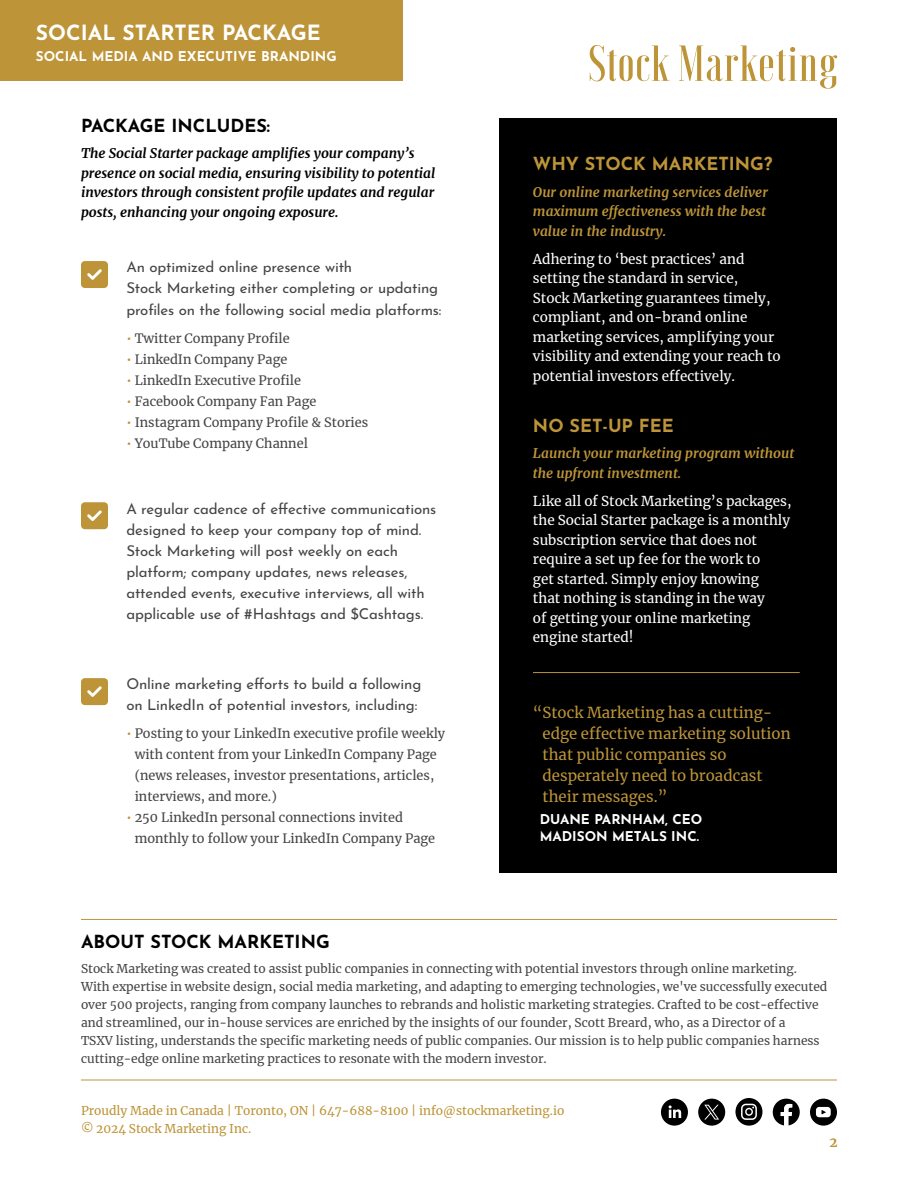
<style>
.page{position:relative;width:918px;height:1188px;background:#fff}
.page>*{position:absolute;margin:0;border:0;box-sizing:border-box;transform-origin:0 0}
.t1{font:700 21px "Josefin Sans";color:#fff}
.t2{font:700 18px "Josefin Sans";color:#000}
.t3{font:700 18px "Josefin Sans";color:#bd9438}
.t4{font:15px/21px "Josefin Sans";letter-spacing:-.01em;color:#444}
.t5{font:15px/21px "Merriweather";color:#bd9438}
.t6{font:13.5px/19.5px "Merriweather";color:#fff}
.t7{font:italic 700 13.5px/19.5px "Merriweather";color:#000}
.t8{font:italic 700 13.5px/19.5px "Merriweather";color:#bd9438}
.t9{font:700 13.5px/16.2px "Josefin Sans";color:#fff}
.t10{font:700 13.5px "Merriweather";color:#bd9438}
.t11{font:12.75px/21px "Merriweather";color:#444}
.t12{font:12px/18px "Merriweather";color:#444}
.t13{font:12px/18px "Merriweather";color:#bd9438}
.s1{color:#bd9438}
</style>
<div class="page">
<hr style="left:81px;top:1080px;width:756px;height:1px;background:#bd9438">
<svg style="left:773px;top:1099px;width:27px;height:27px"></svg>
<div style="left:661px;top:1099px;width:27px;height:27px;background:#000;border-radius:50%"></div>
<svg style="left:669px;top:1105px;width:12px;height:13px"></svg>
<div style="left:810px;top:1099px;width:27px;height:27px;background:#000;border-radius:50%"></div>
<svg style="left:816px;top:1107px;width:15px;height:10px"></svg>
<div style="left:735px;top:1098px;width:27px;height:28px;background:#000;border-radius:50%"></div>
<svg style="left:741px;top:1104px;width:16px;height:16px"></svg>
<div style="left:698px;top:1099px;width:27px;height:27px;background:#000;border-radius:50%"></div>
<svg style="left:704px;top:1105px;width:15px;height:15px"></svg>
<div style="left:500px;top:118px;width:337px;height:755px;background:#000"></div>
<svg style="left:81px;top:261px;width:27px;height:27px"></svg>
<svg style="left:81px;top:502px;width:27px;height:27px"></svg>
<svg style="left:81px;top:678px;width:27px;height:27px"></svg>
<hr style="left:533px;top:672px;width:267px;height:1px;background:#bd9438">
<hr style="left:81px;top:919px;width:756px;height:1px;background:#bd9438">
<div style="left:0;top:0;width:403px;height:81px;background:#bd9438"></div>
<svg style="left:590px;top:45px;width:79px;height:36px"></svg>
<svg style="left:679px;top:45px;width:158px;height:44px"></svg>
<h1 class="t1" style="left:36px;top:14px;width:286px">SOCIAL STARTER PACKAGE</h1>
<p class="t9" style="left:36px;top:46px;width:302px">SOCIAL MEDIA AND EXECUTIVE BRANDING</p>
<h2 class="t2" style="left:81px;top:110px;width:191px">PACKAGE INCLUDES:</h2>
<p class="t7" style="left:81px;top:143px;width:356px">The Social Starter package amplifies your company’s presence on social media, ensuring visibility to potential investors through consistent profile updates and regular posts, enhancing your ongoing exposure.</p>
<h2 class="t3" style="left:533px;top:148px;width:241px">WHY STOCK MARKETING?</h2>
<p class="t8" style="left:533px;top:182px;width:236px">Our online marketing services deliver maximum effectiveness with the best value in the industry.</p>
<p class="t4" style="left:126px;top:255px;width:317px">An optimized online presence with<br>Stock Marketing either completing or updating profiles on the following social media platforms:</p>
<p class="t11" style="left:126px;top:327px;width:165px"><span class="s1">•</span> Twitter Company Profile</p>
<p class="t11" style="left:126px;top:348px;width:163px"><span class="s1">•</span> LinkedIn Company Page</p>
<p class="t11" style="left:126px;top:369px;width:176px"><span class="s1">•</span> LinkedIn Executive Profile</p>
<p class="t11" style="left:126px;top:390px;width:192px"><span class="s1">•</span> Facebook Company Fan Page</p>
<p class="t11" style="left:126px;top:411px;width:243px"><span class="s1">•</span> Instagram Company Profile &amp; Stories</p>
<p class="t11" style="left:126px;top:432px;width:183px"><span class="s1">•</span> YouTube Company Channel</p>
<p class="t4" style="left:126px;top:496px;width:312px">A regular cadence of effective communications designed to keep your company top of mind.<br>Stock Marketing will post weekly on each platform; company updates, news releases, attended events, executive interviews, all with applicable use of #Hashtags and $Cashtags.</p>
<p class="t4" style="left:126px;top:672px;width:297px">Online marketing efforts to build a following on LinkedIn of potential investors, including:</p>
<p class="t11" style="left:135px;top:723px;width:312px;text-indent:-8px"><span class="s1">•</span> Posting to your LinkedIn executive profile weekly with content from your LinkedIn Company Page (news releases, investor presentations, articles, interviews, and more.)</p>
<p class="t11" style="left:135px;top:807px;width:302px;text-indent:-8px"><span class="s1">•</span> 250 LinkedIn personal connections invited monthly to follow your LinkedIn Company Page</p>
<p class="t6" style="left:533px;top:249px;width:249px">Adhering to ‘best practices’ and setting the standard in service,<br>Stock Marketing guarantees timely, compliant, and on-brand online marketing services, amplifying your visibility and extending your reach to potential investors effectively.</p>
<h2 class="t3" style="left:533px;top:409px;width:142px">NO SET-UP FEE</h2>
<p class="t8" style="left:533px;top:443px;width:263px">Launch your marketing program without the upfront investment.</p>
<p class="t6" style="left:533px;top:491px;width:260px">Like all of Stock Marketing’s packages, the Social Starter package is a monthly subscription service that does not require a set up fee for the work to<br>get started. Simply enjoy knowing<br>that nothing is standing in the way<br>of getting your online marketing engine started!</p>
<p class="t5" style="left:543px;top:701px;width:250px;text-indent:-10px">“Stock Marketing has a cutting&shy;edge effective marketing solution that public companies so desperately need to broadcast their messages.”</p>
<p class="t9" style="left:540px;top:810px;width:164px">DUANE PARNHAM, CEO<br>MADISON METALS INC.</p>
<h2 class="t2" style="left:81px;top:926px;width:250px">ABOUT STOCK MARKETING</h2>
<p class="t12" style="left:81px;top:959px;width:748px">Stock Marketing was created to assist public companies in connecting with potential investors through online marketing.<br>With expertise in website design, social media marketing, and adapting to emerging technologies, we've successfully executed over 500 projects, ranging from company launches to rebrands and holistic marketing strategies. Crafted to be cost-effective and streamlined, our in-house services are enriched by the insights of our founder, Scott Breard, who, as a Director of a<br>TSXV listing, understands the specific marketing needs of public companies. Our mission is to help public companies harness cutting-edge online marketing practices to resonate with the modern investor.</p>
<p class="t13" style="left:81px;top:1102px;width:485px">Proudly Made in Canada | Toronto, ON | 647-688-8100 | info@stockmarketing.io © 2024 Stock Marketing Inc.</p>
<p class="t10" style="left:829px;top:1133px;width:10px">2</p>
</div>
